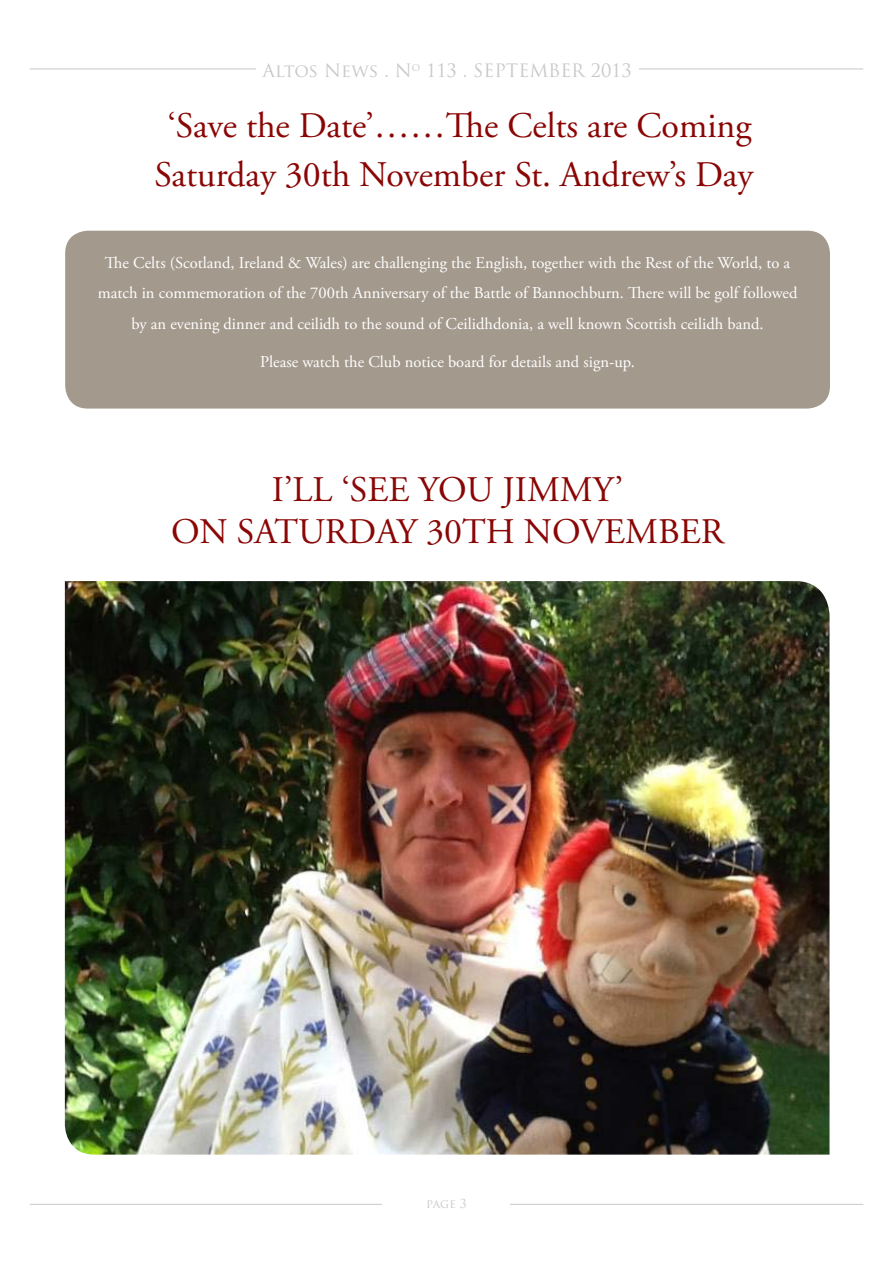
<style>
.page{position:relative;width:893px;height:1263px;background:#fff}
.page>*{position:absolute;margin:0;border:0;box-sizing:border-box;transform-origin:0 0}
.t1{font:36px/48.3px "Adobe Garamond Pro";color:#890605;text-align:center}
.t2{font:18px "Trajan Pro";color:#c7c8ca}
.t3{font:16.5px/30.8px "Adobe Garamond Pro";color:#fff;text-align:center}
.t4{font:12px "Trajan Pro";color:#c7c8ca}
</style>
<div class="page">
<hr style="left:30px;top:1204px;width:833px;height:1px;background:#c7c8ca">
<div style="left:383px;top:1199px;width:127px;height:22px;background:#fff"></div>
<hr style="left:30px;top:69px;width:833px;height:1px;background:#c7c8ca">
<div style="left:256px;top:64px;width:383px;height:30px;background:#fff"></div>
<div style="left:65px;top:231px;width:765px;height:178px;background:#a4998d;border-radius:23px"></div>
<img style="left:65px;top:581px;width:764px;height:573px">
<p class="t2" style="left:263px;top:59px;width:371px">Altos News . N<sup>o</sup> 113 . SEPTEMBER 2013</p>
<h1 class="t1" style="left:154px;top:103px;width:600px">‘Save the Date’……The Celts are Coming<br>Saturday 30th November St. Andrew’s Day</h1>
<p class="t3" style="left:98px;top:248px;width:701px">The Celts (Scotland, Ireland &amp; Wales) are challenging the English, together with the Rest of the World, to a match in commemoration of the 700th Anniversary of the Battle of Bannochburn. There will be golf followed by an evening dinner and ceilidh to the sound of Ceilidhdonia, a well known Scottish ceilidh band.</p>
<p class="t3" style="left:260px;top:347px;width:376px">Please watch the Club notice board for details and sign-up.</p>
<h1 class="t1" style="left:171px;top:470px;width:555px;line-height:42px">I’LL ‘SEE YOU JIMMY’<br>ON SATURDAY 30TH NOVEMBER</h1>
<p class="t4" style="left:426px;top:1196px;width:42px">page 3</p>
</div>
